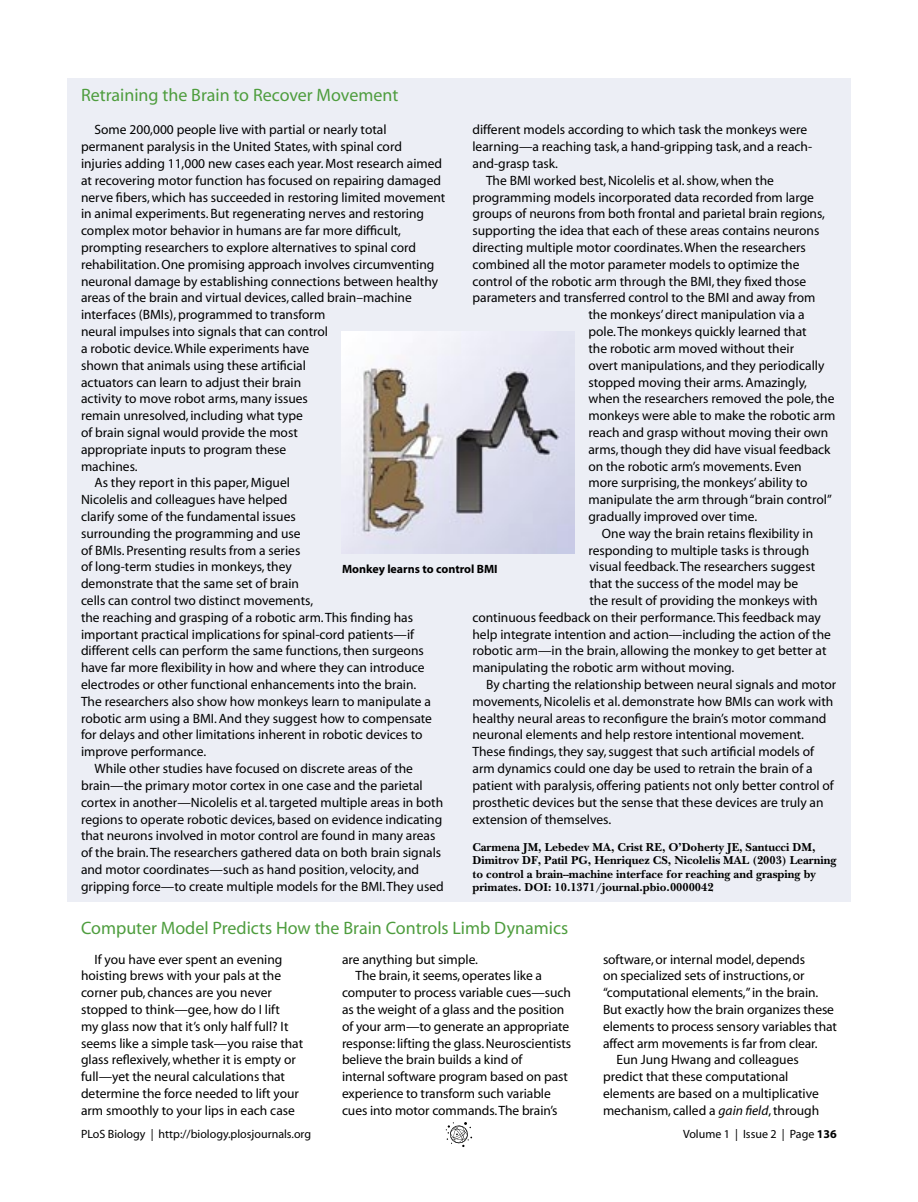
<style>
.page{position:relative;width:918px;height:1202px;background:#fff}
.page>*{position:absolute;margin:0;border:0;box-sizing:border-box;transform-origin:0 0}
.Syn_Title{font:18px "Myriad";color:#4e9d3e}
.Syn_Text{font:13.5px/16.8px "Myriad";color:#000}
.Syn_Ref{font:700 12px/13.5px "PLOS New Baskerville";color:#000}
.t1{font:12px "Myriad";color:#000}
.Syn_Caption{font:700 12px "Myriad";color:#000}
.s1{font-style:italic}
.s2{font-weight:700}
</style>
<div class="page">
<svg style="left:446px;top:1122px;width:26px;height:25px"></svg>
<div style="left:67px;top:78px;width:783px;height:824px;background:#eceef5"></div>
<img style="left:342px;top:331px;width:233px;height:222px">
<p class="Syn_Title" style="left:81px;top:86px;width:319px">Retraining the Brain to Recover Movement</p>
<p class="Syn_Text" style="left:472px;top:122px;width:341px">different models according to which task the monkeys were learning—a reaching task, a hand-gripping task, and a reach&shy;and-grasp task.</p>
<p class="Syn_Text" style="left:486px;top:172px;width:290px">The BMI worked best, Nicolelis et al. show, when the</p>
<p class="Syn_Text" style="left:472px;top:189px;width:343px">programming models incorporated data recorded from large</p>
<p class="Syn_Text" style="left:472px;top:206px;width:354px">groups of neurons from both frontal and parietal brain regions,</p>
<p class="Syn_Text" style="left:472px;top:223px;width:348px">supporting the idea that each of these areas contains neurons</p>
<p class="Syn_Text" style="left:472px;top:240px;width:335px">directing multiple motor coordinates. When the researchers</p>
<p class="Syn_Text" style="left:472px;top:256px;width:328px">combined all the motor parameter models to optimize the</p>
<p class="Syn_Text" style="left:472px;top:273px;width:335px">control of the robotic arm through the BMI, they fixed those</p>
<p class="Syn_Text" style="left:472px;top:290px;width:344px">parameters and transferred control to the BMI and away from</p>
<p class="Syn_Text" style="left:588px;top:307px;width:218px">the monkeys’ direct manipulation via a</p>
<p class="Syn_Text" style="left:588px;top:324px;width:220px">pole. The monkeys quickly learned that</p>
<p class="Syn_Text" style="left:588px;top:340px;width:207px">the robotic arm moved without their</p>
<p class="Syn_Text" style="left:588px;top:357px;width:237px">overt manipulations, and they periodically</p>
<p class="Syn_Text" style="left:588px;top:374px;width:220px">stopped moving their arms. Amazingly,</p>
<p class="Syn_Text" style="left:588px;top:391px;width:248px">when the researchers removed the pole, the</p>
<p class="Syn_Text" style="left:588px;top:408px;width:249px">monkeys were able to make the robotic arm</p>
<p class="Syn_Text" style="left:588px;top:424px;width:242px">reach and grasp without moving their own</p>
<p class="Syn_Text" style="left:588px;top:441px;width:244px">arms, though they did have visual feedback</p>
<p class="Syn_Text" style="left:588px;top:458px;width:215px">on the robotic arm’s movements. Even</p>
<p class="Syn_Text" style="left:588px;top:475px;width:221px">more surprising, the monkeys’ ability to</p>
<p class="Syn_Text" style="left:588px;top:492px;width:245px">manipulate the arm through “brain control’’</p>
<p class="Syn_Text" style="left:588px;top:508px;width:170px">gradually improved over time.</p>
<p class="Syn_Text" style="left:602px;top:525px;width:213px">One way the brain retains flexibility in</p>
<p class="Syn_Text" style="left:588px;top:542px;width:222px">responding to multiple tasks is through</p>
<p class="Syn_Text" style="left:590px;top:559px;width:227px">visual feedback. The researchers suggest</p>
<p class="Syn_Text" style="left:590px;top:576px;width:210px">that the success of the model may be</p>
<p class="Syn_Text" style="left:590px;top:592px;width:230px">the result of providing the monkeys with</p>
<p class="Syn_Text" style="left:472px;top:609px;width:350px">continuous feedback on their performance. This feedback may</p>
<p class="Syn_Text" style="left:472px;top:626px;width:360px">help integrate intention and action—including the action of the</p>
<p class="Syn_Text" style="left:472px;top:643px;width:355px">robotic arm—in the brain, allowing the monkey to get better at</p>
<p class="Syn_Text" style="left:472px;top:660px;width:263px">manipulating the robotic arm without moving.</p>
<p class="Syn_Text" style="left:472px;top:676px;width:365px;text-indent:14px">By charting the relationship between neural signals and motor movements, Nicolelis et al. demonstrate how BMIs can work with healthy neural areas to reconfigure the brain’s motor command neuronal elements and help restore intentional movement.<br>These findings, they say, suggest that such artificial models of arm dynamics could one day be used to retrain the brain of a patient with paralysis, offering patients not only better control of prosthetic devices but the sense that these devices are truly an extension of themselves.</p>
<p class="Syn_Ref" style="left:472px;top:840px;width:366px">Carmena JM, Lebedev MA, Crist RE, O’Doherty JE, Santucci DM, Dimitrov DF, Patil PG, Henriquez CS, Nicolelis MAL (2003) Learning to control a brain--machine interface for reaching and grasping by primates. DOI: 10.1371/journal.pbio.0000042</p>
<p class="Syn_Text" style="left:81px;top:122px;width:366px;text-indent:14px">Some 200,000 people live with partial or nearly total permanent paralysis in the United States, with spinal cord injuries adding 11,000 new cases each year. Most research aimed at recovering motor function has focused on repairing damaged nerve fibers, which has succeeded in restoring limited movement in animal experiments. But regenerating nerves and restoring complex motor behavior in humans are far more difficult, prompting researchers to explore alternatives to spinal cord rehabilitation. One promising approach involves circumventing neuronal damage by establishing connections between healthy areas of the brain and virtual devices, called brain–machine interfaces (BMIs), programmed to transform<br>neural impulses into signals that can control<br>a robotic device. While experiments have<br>shown that animals using these artificial<br>actuators can learn to adjust their brain<br>activity to move robot arms, many issues<br>remain unresolved, including what type<br>of brain signal would provide the most<br>appropriate inputs to program these<br>machines.</p>
<p class="Syn_Text" style="left:81px;top:475px;width:352px;text-indent:14px">As they report in this paper, Miguel<br>Nicolelis and colleagues have helped<br>clarify some of the fundamental issues<br>surrounding the programming and use<br>of BMIs. Presenting results from a series<br>of long-term studies in monkeys, they<br>demonstrate that the same set of brain<br>cells can control two distinct movements,<br>the reaching and grasping of a robotic arm. This finding has important practical implications for spinal-cord patients—if different cells can perform the same functions, then surgeons have far more flexibility in how and where they can introduce electrodes or other functional enhancements into the brain.<br>The researchers also show how monkeys learn to manipulate a robotic arm using a BMI. And they suggest how to compensate for delays and other limitations inherent in robotic devices to improve performance.</p>
<p class="Syn_Text" style="left:81px;top:760px;width:364px;text-indent:14px">While other studies have focused on discrete areas of the brain—the primary motor cortex in one case and the parietal cortex in another—Nicolelis et al. targeted multiple areas in both regions to operate robotic devices, based on evidence indicating that neurons involved in motor control are found in many areas of the brain. The researchers gathered data on both brain signals and motor coordinates—such as hand position, velocity, and gripping force—to create multiple models for the BMI. They used</p>
<p class="Syn_Caption" style="left:342px;top:563px;width:157px">Monkey learns to control BMI</p>
<p class="Syn_Title" style="left:81px;top:919px;width:489px">Computer Model Predicts How the Brain Controls Limb Dynamics</p>
<p class="Syn_Text" style="left:81px;top:951px;width:224px;text-indent:14px">If you have ever spent an evening hoisting brews with your pals at the corner pub, chances are you never stopped to think—gee, how do I lift<br>my glass now that it’s only half full? It seems like a simple task—you raise that glass reflexively, whether it is empty or full—yet the neural calculations that determine the force needed to lift your arm smoothly to your lips in each case</p>
<p class="Syn_Text" style="left:342px;top:951px;width:138px">are anything but simple.</p>
<p class="Syn_Text" style="left:342px;top:968px;width:231px;text-indent:14px">The brain, it seems, operates like a computer to process variable cues—such as the weight of a glass and the position of your arm—to generate an appropriate response: lifting the glass. Neuroscientists believe the brain builds a kind of<br>internal software program based on past experience to transform such variable cues into motor commands. The brain’s</p>
<p class="Syn_Text" style="left:603px;top:951px;width:235px">software, or internal model, depends<br>on specialized sets of instructions, or “computational elements,’’ in the brain.<br>But exactly how the brain organizes these elements to process sensory variables that affect arm movements is far from clear.</p>
<p class="Syn_Text" style="left:603px;top:1052px;width:218px;text-indent:14px">Eun Jung Hwang and colleagues predict that these computational elements are based on a multiplicative mechanism, called a <span class="s1">gain field</span>, through</p>
<p class="t1" style="left:81px;top:1128px;width:232px">PLoS Biology | http://biology.plosjournals.org</p>
<p class="t1" style="left:683px;top:1128px;width:155px">Volume 1 | Issue 2 | Page <span class="s2">136</span></p>
</div>
